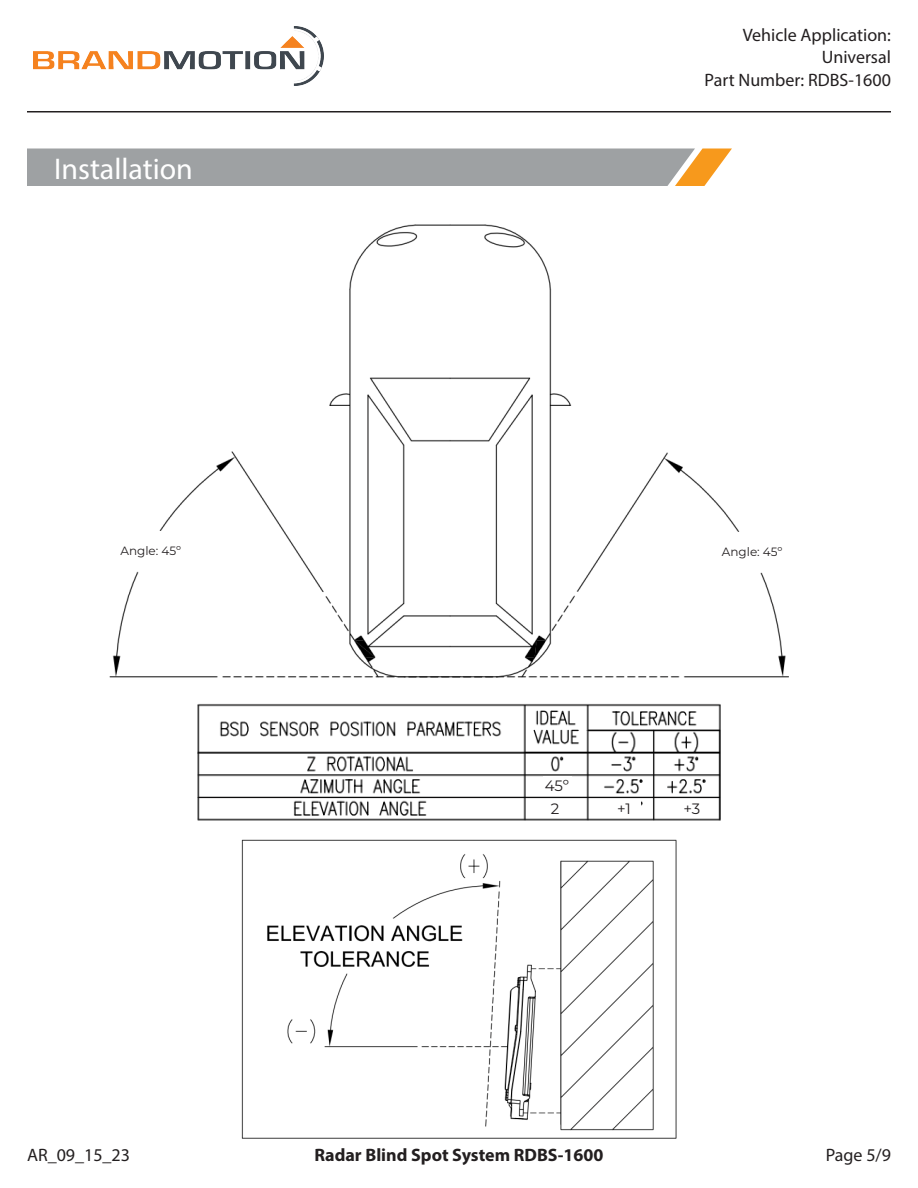
<style>
.page{position:relative;width:918px;height:1188px;background:#fff}
.page>*{position:absolute;margin:0;border:0;box-sizing:border-box;transform-origin:0 0}
.t1{font:30px "Myriad Pro";color:#fff}
.t2{font:18px/22.5px "Myriad Pro";color:#231f20;text-align:right}
.t3{font:700 18px "Myriad Pro";color:#231f20}
.t4{font:15px "Montserrat";color:#231f20}
.t5{font:12px "Montserrat";color:#231f20}
</style>
<div class="page">
<img style="left:33px;top:27px;width:290px;height:58px">
<hr style="left:27px;top:111px;width:864px;height:1px;background:#231f20">
<svg style="left:27px;top:148px;width:705px;height:38px"></svg>
<img style="left:109px;top:224px;width:680px;height:454px">
<div style="left:670px;top:532px;width:162px;height:38px;background:#fff"></div>
<img style="left:241px;top:839px;width:436px;height:300px">
<img style="left:197px;top:703px;width:524px;height:118px">
<div style="left:551px;top:799px;width:21px;height:19px;background:#fff"></div>
<div style="left:543px;top:776px;width:29px;height:19px;background:#fff"></div>
<div style="left:666px;top:799px;width:41px;height:19px;background:#fff"></div>
<div style="left:600px;top:799px;width:41px;height:19px;background:#fff"></div>
<div style="left:64px;top:531px;width:171px;height:38px;background:#fff"></div>
<p class="t1" style="left:54px;top:150px;width:140px">Installation</p>
<p class="t5" style="left:120px;top:542px;width:62px">Angle: 45º</p>
<p class="t2" style="left:705px;top:23px;width:188px">Vehicle Application:<br>Universal<br>Part Number: RDBS-1600</p>
<p class="t5" style="left:722px;top:543px;width:62px">Angle: 45º</p>
<p class="t4" style="left:545px;top:775px;width:26px">45º</p>
<p class="t4" style="left:551px;top:798px;width:10px">2</p>
<p class="t4" style="left:617px;top:798px;width:15px">+1</p>
<p class="t4" style="left:683px;top:798px;width:18px">+3</p>
<p class="t2" style="left:27px;top:1143px;width:105px">AR_09_15_23</p>
<p class="t3" style="left:314px;top:1143px;width:291px">Radar Blind Spot System RDBS-1600</p>
<p class="t2" style="left:826px;top:1143px;width:67px">Page 5/9</p>
</div>
